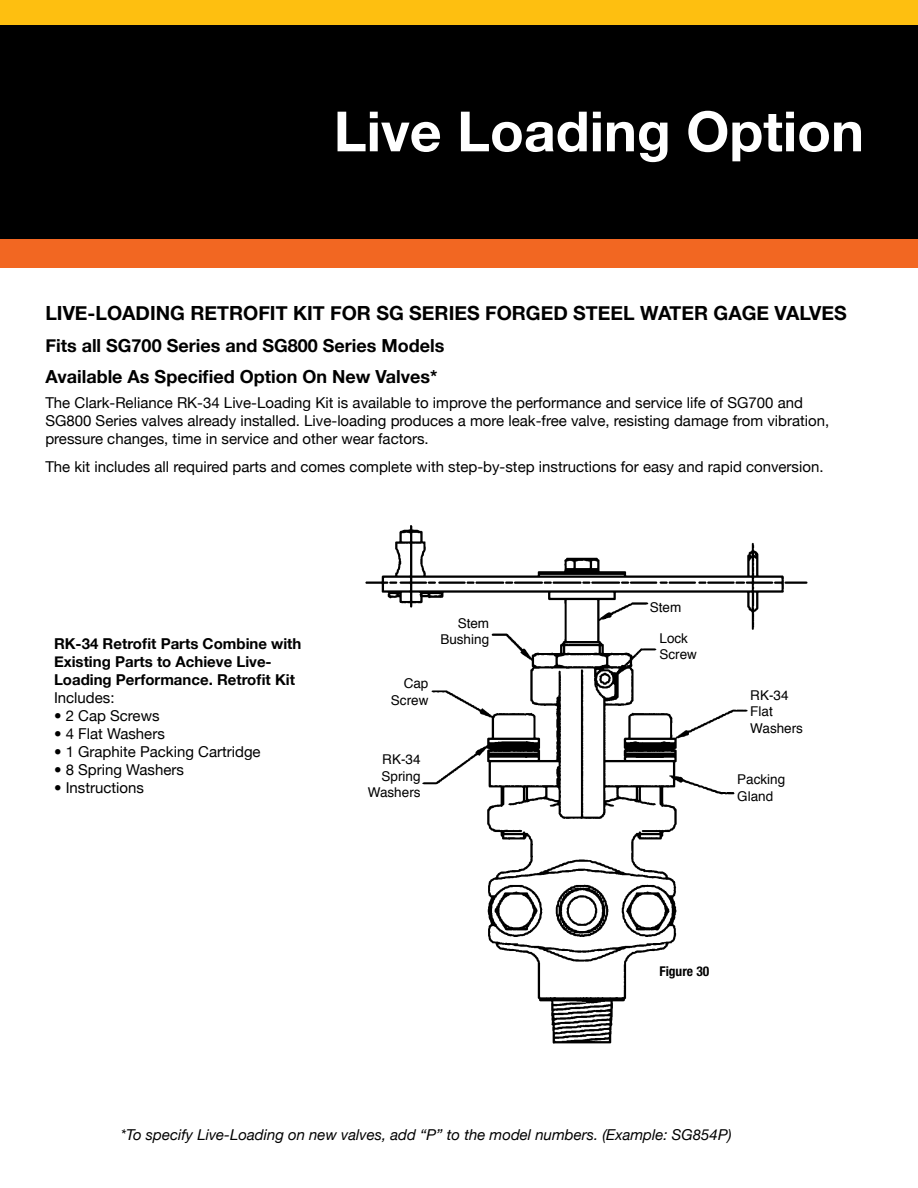
<style>
.page{position:relative;width:918px;height:1188px;background:#fff}
.page>*{position:absolute;margin:0;border:0;box-sizing:border-box;transform-origin:0 0}
.t1{font:700 55.5px "Helvetica Neue";color:#fff}
.t2{font:700 19.5px "Helvetica Neue";color:#000}
.t3{font:700 18px/31.5px "Helvetica Neue";color:#000}
.t4{font:15px/18px "Helvetica Neue";color:#000}
.t5{font:700 15px/18px "Helvetica Neue";color:#000}
.t6{font:italic 15px "Helvetica Neue";color:#000}
.t7{font:13.5px/16.2px "Helvetica";color:#000;text-align:right}
.t8{font:700 condensed 13.5px "Helvetica Neue";color:#000}
</style>
<div class="page">
<div style="left:0;top:25px;width:918px;height:215px;background:#000"></div>
<div style="left:0;top:239px;width:918px;height:29px;background:#f26722"></div>
<div style="left:0;top:0;width:918px;height:25px;background:#febf10"></div>
<img style="left:365px;top:525px;width:443px;height:519px">
<div style="left:651px;top:962px;width:72px;height:26px;background:#fff"></div>
<div style="left:387px;top:610px;width:102px;height:54px;background:#fff"></div>
<div style="left:326px;top:671px;width:102px;height:54px;background:#fff"></div>
<div style="left:318px;top:747px;width:103px;height:84px;background:#fff"></div>
<div style="left:750px;top:683px;width:103px;height:77px;background:#fff"></div>
<div style="left:737px;top:767px;width:103px;height:78px;background:#fff"></div>
<div style="left:660px;top:625px;width:73px;height:50px;background:#fff"></div>
<div style="left:650px;top:594px;width:51px;height:27px;background:#fff"></div>
<div style="left:659px;top:966px;width:142px;height:38px;background:#fff"></div>
<h1 class="t1" style="left:334px;top:97px;width:532px">Live Loading Option</h1>
<h2 class="t2" style="left:45px;top:301px;width:803px">LIVE-LOADING RETROFIT KIT FOR SG SERIES FORGED STEEL WATER GAGE VALVES</h2>
<p class="t3" style="left:45px;top:329px;width:400px">Fits all SG700 Series and SG800 Series Models<br>Available As Specified Option On New Valves*</p>
<p class="t4" style="left:45px;top:394px;width:786px">The Clark-Reliance RK-34 Live-Loading Kit is available to improve the performance and service life of SG700 and<br>SG800 Series valves already installed. Live-loading produces a more leak-free valve, resisting damage from vibration, pressure changes, time in service and other wear factors.</p>
<p class="t4" style="left:45px;top:458px;width:780px">The kit includes all required parts and comes complete with step-by-step instructions for easy and rapid conversion.</p>
<p class="t5" style="left:54px;top:634px;width:249px">RK-34 Retrofit Parts Combine with<br>Existing Parts to Achieve Live-<br>Loading Performance. Retrofit Kit</p>
<p class="t4" style="left:54px;top:689px;width:62px">Includes:</p>
<p class="t4" style="left:54px;top:707px;width:107px">• 2 Cap Screws</p>
<p class="t4" style="left:54px;top:725px;width:112px">• 4 Flat Washers</p>
<p class="t4" style="left:54px;top:743px;width:208px">• 1 Graphite Packing Cartridge</p>
<p class="t4" style="left:54px;top:761px;width:132px">• 8 Spring Washers</p>
<p class="t4" style="left:54px;top:779px;width:92px">• Instructions</p>
<p class="t7" style="left:391px;top:676px;width:39px">Cap<br>Screw</p>
<p class="t7" style="left:440px;top:615px;width:50px">Stem<br>Bushing</p>
<p class="t7" style="left:368px;top:752px;width:54px">RK-34<br>Spring<br>Washers</p>
<p class="t7" style="left:650px;top:599px;width:33px">Stem</p>
<p class="t7" style="left:660px;top:631px;width:39px;text-align:left">Lock<br>Screw</p>
<p class="t7" style="left:750px;top:688px;width:54px;text-align:left">RK-34<br>Flat<br>Washers</p>
<p class="t7" style="left:737px;top:772px;width:50px;text-align:left">Packing<br>Gland</p>
<p class="t8" style="left:659px;top:963px;width:51px">Figure 30</p>
<p class="t6" style="left:121px;top:1126px;width:612px">*To specify Live-Loading on new valves, add “P” to the model numbers. (Example: SG854P)</p>
</div>
